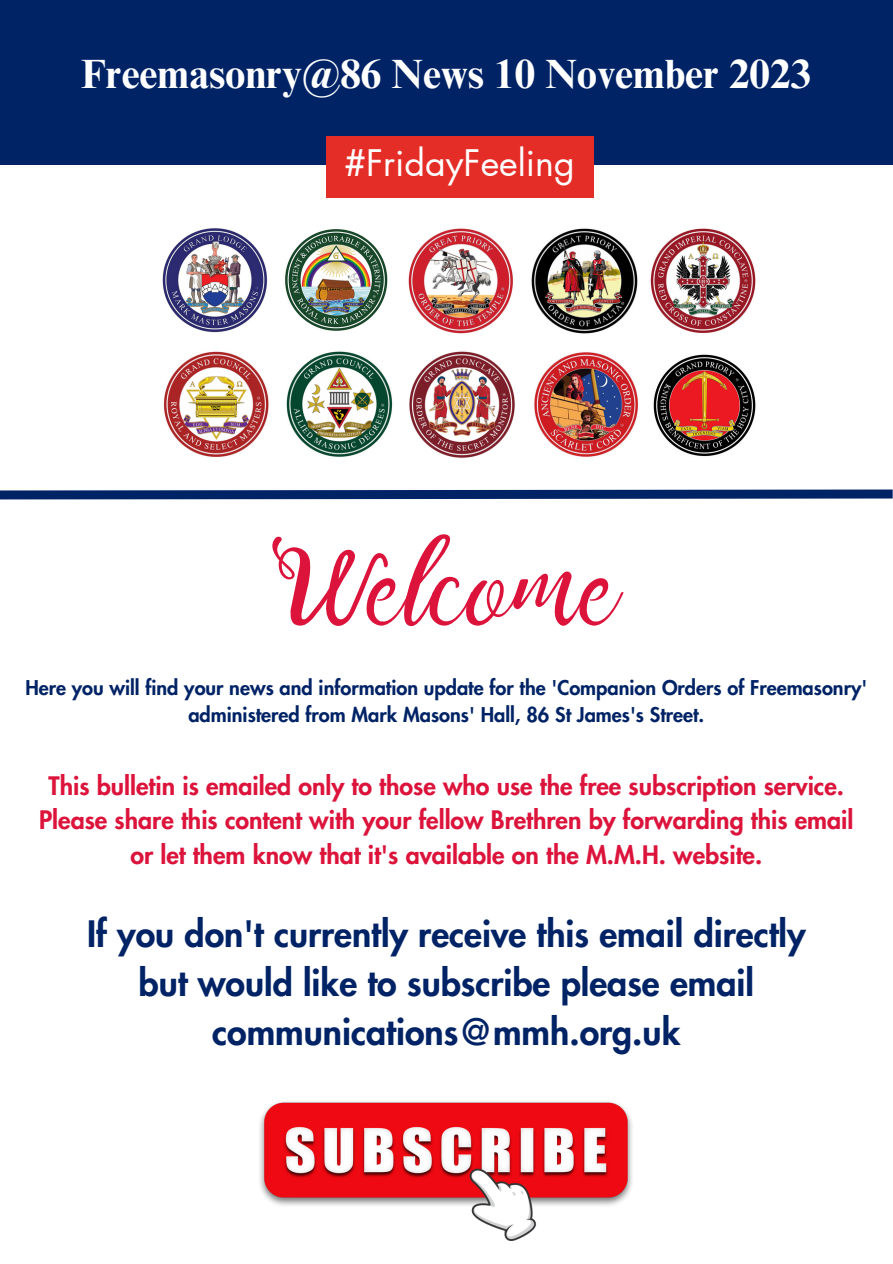
<style>
.page{position:relative;width:893px;height:1264px;background:#fff}
.page>*{position:absolute;margin:0;border:0;box-sizing:border-box;transform-origin:0 0}
.t1{font:700 40.95px "Times NRMT Pro";color:#fff}
.t2{font:35.7px "Futura LT Pro";color:#fff}
.t3{font:800 35.55px/48.9px "Futura LT Pro";color:#002366;text-align:center}
.t4{font:800 24.9px/34.7px "Futura LT Pro";color:#dc143c;text-align:center}
.t5{font:800 19.95px "Futura LT Pro";color:#002366}
</style>
<div class="page">
<div style="left:0;top:0;width:892px;height:165px;background:#002366"></div>
<img style="left:162px;top:228px;width:105px;height:104px">
<img style="left:285px;top:229px;width:103px;height:102px">
<img style="left:408px;top:228px;width:105px;height:106px">
<img style="left:531px;top:228px;width:107px;height:106px">
<img style="left:650px;top:228px;width:106px;height:105px">
<img style="left:163px;top:351px;width:106px;height:106px">
<img style="left:409px;top:351px;width:106px;height:107px">
<img style="left:534px;top:352px;width:104px;height:105px">
<img style="left:286px;top:351px;width:107px;height:106px">
<img style="left:653px;top:354px;width:103px;height:103px">
<svg style="left:0;top:489px;width:892px;height:11px;background:#2e4a81"></svg>
<img style="left:260px;top:1101px;width:372px;height:138px">
<svg style="left:272px;top:534px;width:351px;height:93px"></svg>
<div style="left:325px;top:136px;width:268px;height:62px;background:#e52d27"></div>
<p class="t1" style="left:81px;top:59px;width:731px">Freemasonry@86 News 10 November 2023</p>
<p class="t2" style="left:344px;top:146px;width:232px">#FridayFeeling</p>
<p class="t5" style="left:25px;top:678px;width:843px">Here you will find your news and information update for the 'Companion Orders of Freemasonry'</p>
<p class="t5" style="left:188px;top:705px;width:517px">administered from Mark Masons' Hall, 86 St James's Street.</p>
<p class="t4" style="left:49px;top:769px;width:797px">This bulletin is emailed only to those who use the free subscription service.</p>
<p class="t4" style="left:39px;top:803px;width:815px">Please share this content with your fellow Brethren by forwarding this email or let them know that it's available on the M.M.H. website.</p>
<p class="t3" style="left:87px;top:910px;width:720px">If you don't currently receive this email directly but would like to subscribe please email communications@mmh.org.uk</p>
</div>
